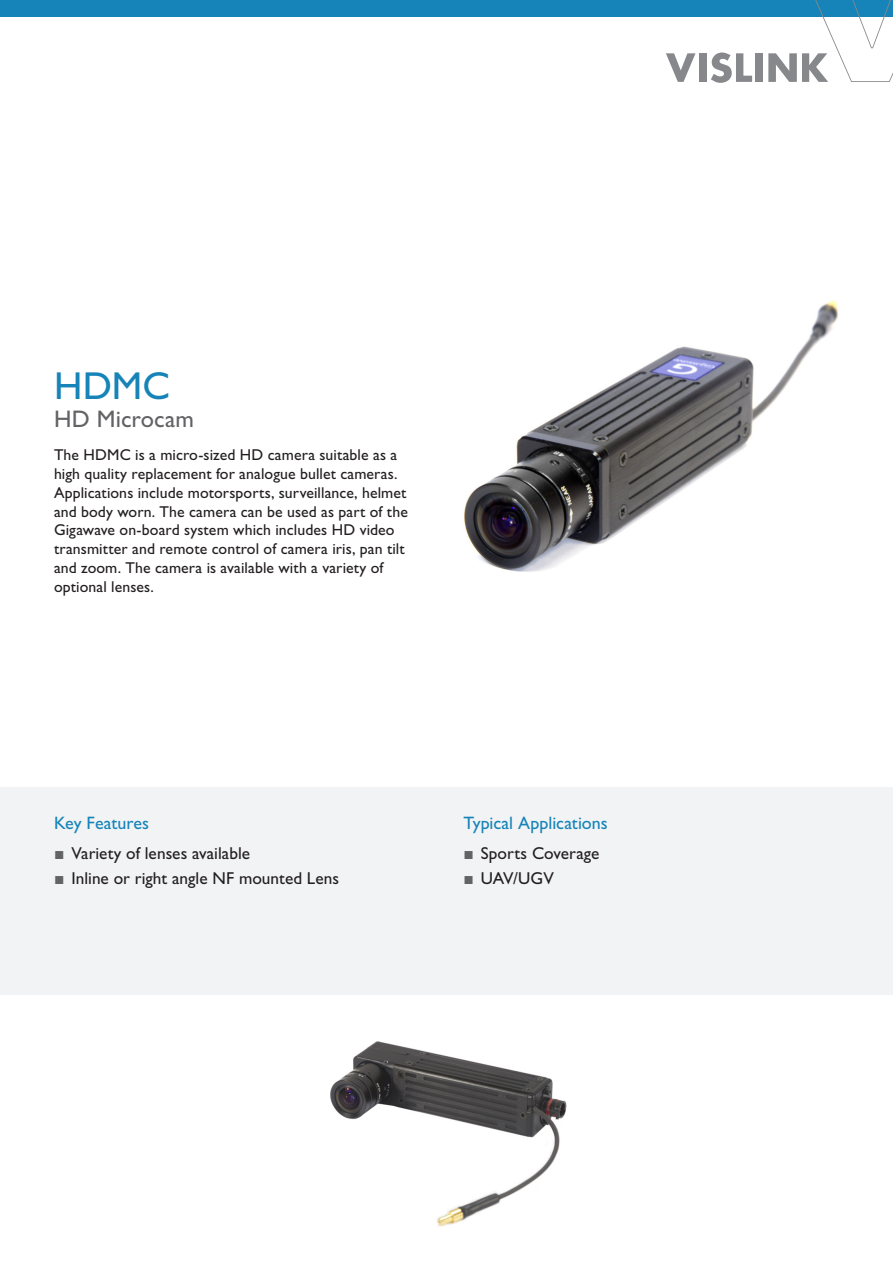
<style>
.page{position:relative;width:893px;height:1263px;background:#fff}
.page>*{position:absolute;margin:0;border:0;box-sizing:border-box;transform-origin:0 0}
.t1{font:39px "Gill Sans Std";color:#1684b8}
.H1_Subhead{font:24px "Gill Sans Std";letter-spacing:.005em;color:#636366}
.Features_Title{font:18px "Gill Sans Std";color:#1684b8}
.t2{font:17.25px "Gill Sans Std";color:#231f20}
.H1_Subhead-2{font:15.75px/18.9px "Gill Sans Std";letter-spacing:.005em;color:#231f20}
.s1{font-family:"Arial";color:#636366}
</style>
<div class="page">
<svg style="left:666px;top:53px;width:29px;height:29px"></svg>
<div style="left:699px;top:53px;width:7px;height:29px;background:#86888b"></div>
<svg style="left:711px;top:53px;width:41px;height:30px"></svg>
<div style="left:755px;top:53px;width:8px;height:29px;background:#86888b"></div>
<div style="left:0;top:0;width:893px;height:17px;background:#1684b8"></div>
<svg style="left:768px;top:0;width:125px;height:82px"></svg>
<div style="left:0;top:787px;width:893px;height:208px;background:#f2f3f4"></div>
<img style="left:464px;top:300px;width:375px;height:272px">
<img style="left:330px;top:1041px;width:237px;height:186px">
<h1 class="t1" style="left:54px;top:363px;width:118px">HDMC</h1>
<p class="H1_Subhead" style="left:54px;top:406px;width:142px">HD Microcam</p>
<p class="H1_Subhead-2" style="left:54px;top:445px;width:355px">The HDMC is a micro-sized HD camera suitable as a high quality replacement for analogue bullet cameras.<br>Applications include motorsports, surveillance, helmet and body worn. The camera can be used as part of the Gigawave on-board system which includes HD video transmitter and remote control of camera iris, pan tilt and zoom. The camera is available with a variety of optional lenses.</p>
<p class="Features_Title" style="left:54px;top:813px;width:97px">Key Features</p>
<p class="t2" style="left:54px;top:843px;width:198px"><span class="s1">■</span> Variety of lenses available</p>
<p class="t2" style="left:54px;top:868px;width:287px"><span class="s1">■</span> Inline or right angle NF mounted Lens</p>
<p class="Features_Title" style="left:463px;top:813px;width:146px">Typical Applications</p>
<p class="t2" style="left:463px;top:843px;width:137px"><span class="s1">■</span> Sports Coverage</p>
<p class="t2" style="left:463px;top:868px;width:92px"><span class="s1">■</span> UAV/UGV</p>
</div>
